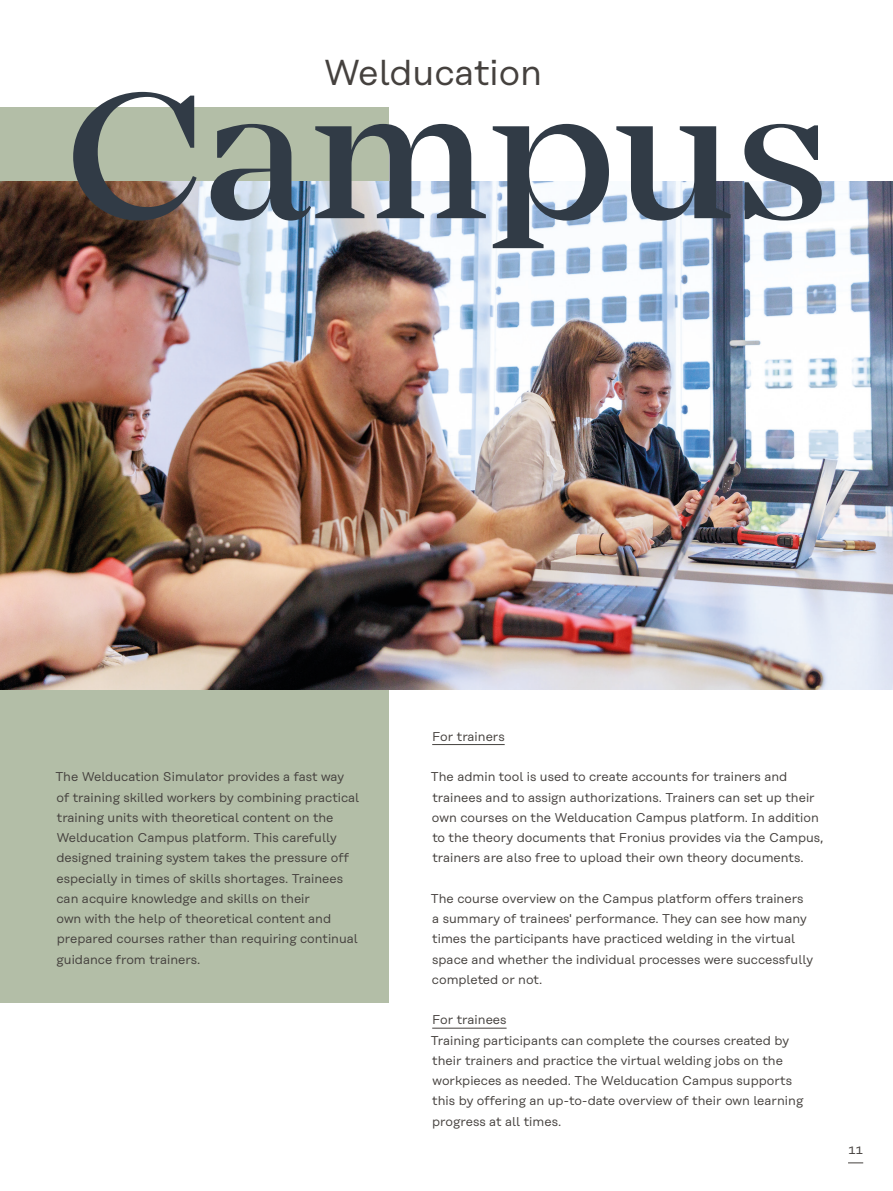
<style>
.page{position:relative;width:893px;height:1191px;background:#fff}
.page>*{position:absolute;margin:0;border:0;box-sizing:border-box;transform-origin:0 0}
.t1{font:500 184.8px "Mirador";color:#313b46}
.t2{font:36px "Rational Text";color:#45413e}
.t3{font:12.75px/20.2px "Rational Text";color:#45413e}
</style>
<div class="page">
<div style="left:0;top:107px;width:388px;height:895px;background:#b3bea7"></div>
<img style="left:0;top:181px;width:893px;height:508px">
<svg style="left:848px;top:1162px;width:15px;height:1px"></svg>
<hr style="left:432px;top:744px;width:73px;height:1px;background:#45413e">
<hr style="left:432px;top:1027px;width:75px;height:1px;background:#45413e">
<h2 class="t2" style="left:323px;top:52px;width:220px">Welducation</h2>
<h1 class="t1" style="left:66px;top:48px;width:766px">Campus</h1>
<p class="t3" style="left:55px;top:766px;width:305px">The Welducation Simulator provides a fast way of training skilled workers by combining practical training units with theoretical content on the Welducation Campus platform. This carefully designed training system takes the pressure off especially in times of skills shortages. Trainees can acquire knowledge and skills on their<br>own with the help of theoretical content and prepared courses rather than requiring continual guidance from trainers.</p>
<p class="t3" style="left:432px;top:726px;width:74px">For trainers</p>
<p class="t3" style="left:431px;top:766px;width:394px">The admin tool is used to create accounts for trainers and trainees and to assign authorizations. Trainers can set up their own courses on the Welducation Campus platform. In addition to the theory documents that Fronius provides via the Campus, trainers are also free to upload their own theory documents.</p>
<p class="t3" style="left:431px;top:888px;width:384px">The course overview on the Campus platform offers trainers a summary of trainees' performance. They can see how many times the participants have practiced welding in the virtual space and whether the individual processes were successfully completed or not.</p>
<p class="t3" style="left:431px;top:1009px;width:374px">For trainees<br>Training participants can complete the courses created by their trainers and practice the virtual welding jobs on the workpieces as needed. The Welducation Campus supports this by offering an up-to-date overview of their own learning progress at all times.</p>
<p class="t3" style="left:848px;top:1139px;width:17px">11</p>
</div>
